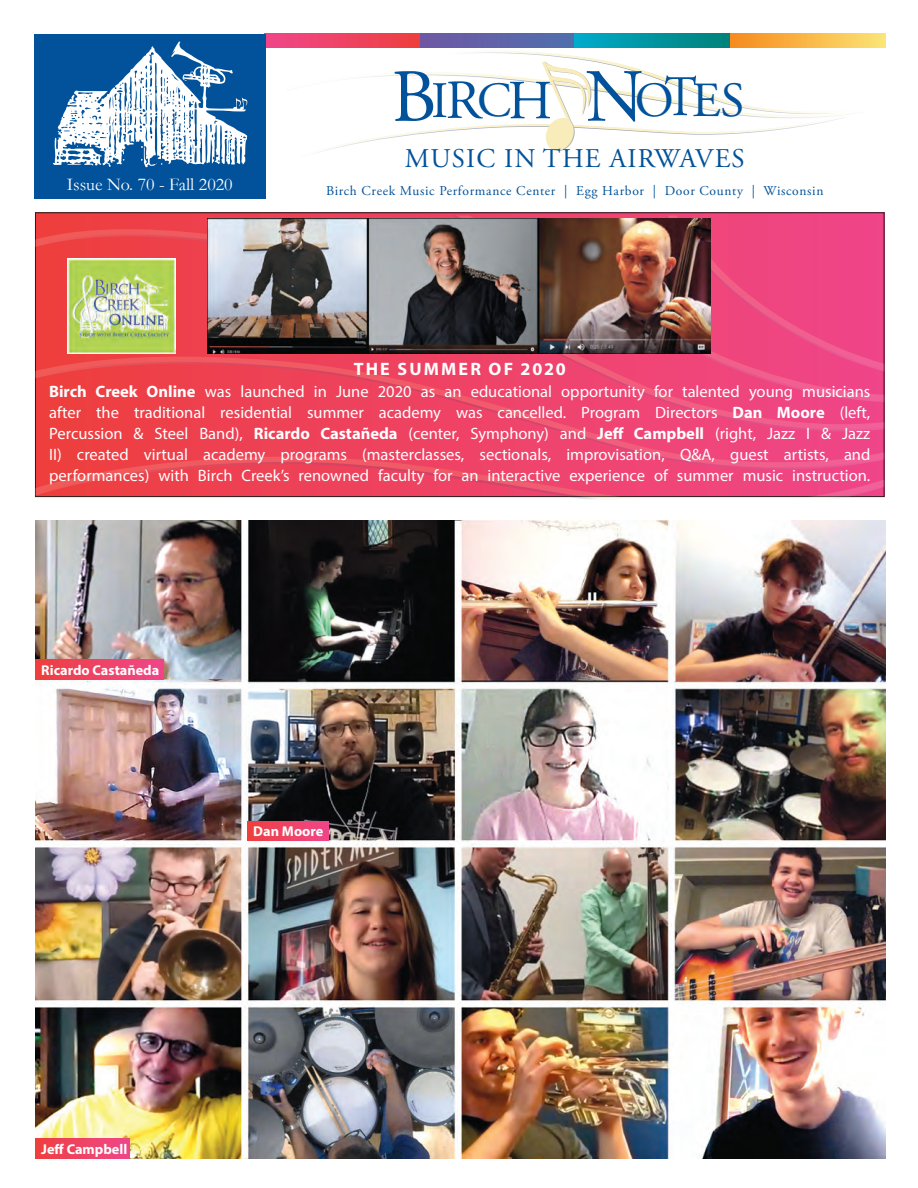
<style>
.page{position:relative;width:918px;height:1188px;background:#fff}
.page>*{position:absolute;margin:0;border:0;box-sizing:border-box;transform-origin:0 0}
.t1{font:49.05px "Adobe Garamond Pro";color:#01529a}
.t2{font:27px "Adobe Garamond Pro";letter-spacing:.045em;color:#01529a}
.t3{font:18px "Garamond";color:#fff}
.t4{font:700 18px "Myriad Pro";letter-spacing:.12em;color:#fff}
.t5{font:16.5px/21px "Myriad Pro";color:#fff;text-align:justify}
.t6{font:700 14.25px "Myriad Pro";color:#fff}
.t7{font:13.5px "Adobe Garamond Pro";letter-spacing:.05em;color:#01529a}
.s1{font-size:74.85px}
.s2{font-size:51.15px}
.s3{font-size:55.05px}
.s4{font-weight:700}
</style>
<div class="page">
<svg style="left:419px;top:34px;width:155px;height:13px;background:#6063a7"></svg>
<svg style="left:730px;top:34px;width:155px;height:13px;background:#f9b748"></svg>
<svg style="left:266px;top:34px;width:153px;height:13px;background:#ee4264"></svg>
<svg style="left:574px;top:34px;width:156px;height:13px;background:#0095a1"></svg>
<svg style="left:321px;top:51px;width:524px;height:101px"></svg>
<div style="left:34px;top:34px;width:232px;height:164px;background:#01529a"></div>
<img style="left:35px;top:520px;width:851px;height:638px">
<svg style="left:456px;top:215px;width:428px;height:14px;background:#e24478"></svg>
<svg style="left:35px;top:229px;width:849px;height:128px;background:#ed456e"></svg>
<svg style="left:35px;top:357px;width:849px;height:100px;background:#ed4465"></svg>
<svg style="left:35px;top:457px;width:849px;height:42px;background:#e94d6b"></svg>
<img style="left:207px;top:219px;width:504px;height:135px">
<img style="left:67px;top:259px;width:108px;height:95px">
<div style="left:35px;top:660px;width:129px;height:19px;background:linear-gradient(to right,#ee3f3e,#f0468a)"></div>
<div style="left:35px;top:1139px;width:95px;height:19px;background:linear-gradient(to right,#ee3f3e,#f0468a)"></div>
<div style="left:247px;top:821px;width:81px;height:20px;background:linear-gradient(to right,#ee3f3e,#f0468a)"></div>
<svg style="left:53px;top:41px;width:194px;height:126px"></svg>
<h1 class="t1" style="left:391px;top:71px;width:355px"><span class="s1">B</span><span class="s2">I</span><span class="s3">R</span>C<span class="s3">H</span> <span class="s1">N</span>O SE</h1>
<p class="t3" style="left:67px;top:174px;width:167px">Issue No. 70 - Fall 2020</p>
<h2 class="t2" style="left:405px;top:142px;width:342px">MUSIC IN THE AIRWAVES</h2>
<p class="t7" style="left:326px;top:182px;width:499px">Birch Creek Music Performance Center | Egg Harbor | Door County | Wisconsin</p>
<p class="t4" style="left:354px;top:358px;width:214px">THE SUMMER OF 2020</p>
<p class="t5" style="left:49px;top:381px;width:823px"><span class="s4">Birch Creek Online</span> was launched in June 2020 as an educational opportunity for talented young musicians after the traditional residential summer academy was cancelled. Program Directors <span class="s4">Dan Moore</span> (left, Percussion &amp; Steel Band), <span class="s4">Ricardo Castañeda</span> (center, Symphony) and <span class="s4">Jeff Campbell</span> (right, Jazz I &amp; Jazz II) created virtual academy programs (masterclasses, sectionals, improvisation, Q&amp;A, guest artists, and performances) with Birch Creek’s renowned faculty for an interactive experience of summer music instruction.</p>
<p class="t6" style="left:41px;top:661px;width:120px">Ricardo Castañeda</p>
<p class="t6" style="left:253px;top:822px;width:72px">Dan Moore</p>
<p class="t6" style="left:41px;top:1140px;width:88px">Jeff Campbell</p>
</div>
